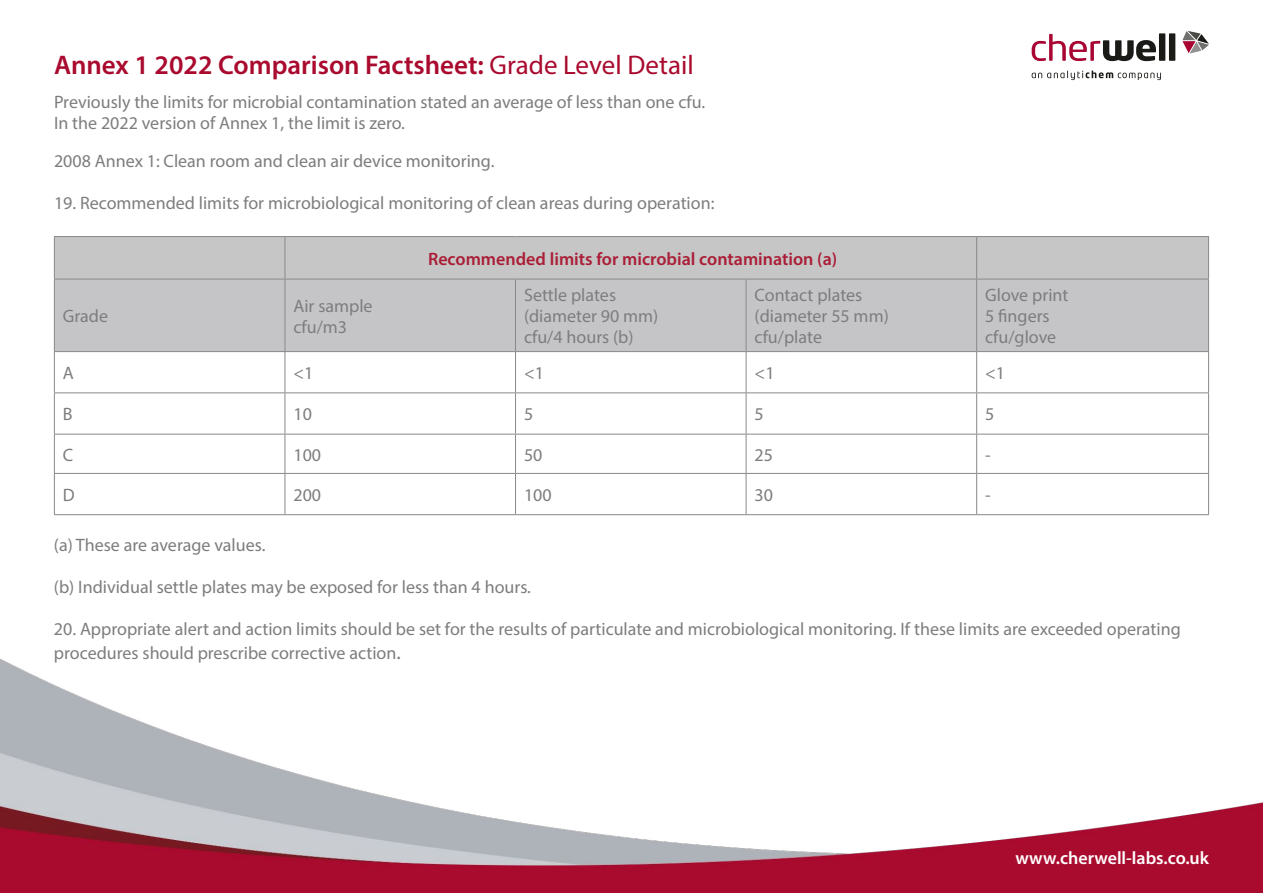
<style>
.page{position:relative;width:1263px;height:893px;background:#fff}
.page>*{position:absolute;margin:0;border:0;box-sizing:border-box;transform-origin:0 0}
.t1{font:600 27px "Myriad Pro";color:#a90a2e}
.t2{font:18px/21px "Myriad Pro";color:#7e7d7e}
.t3{font:600 18px "Myriad Pro";color:#aa1e37}
.t4{font:600 18px "Myriad Pro";color:#fff}
.s1{font-weight:400}
.s2{font-size:21px}
</style>
<div class="page">
<img style="left:0;top:659px;width:1263px;height:234px">
<svg style="left:1032px;top:71px;width:129px;height:9px"></svg>
<svg style="left:1032px;top:33px;width:143px;height:28px"></svg>
<svg style="left:1182px;top:31px;width:27px;height:23px"></svg>
<div style="left:55px;top:237px;width:1153px;height:42px;background:#c6c6c6"></div>
<div style="left:55px;top:280px;width:1153px;height:71px;background:#c5c5c8"></div>
<hr style="left:54px;top:279px;width:1px;height:72px;background:#878989">
<hr style="left:285px;top:279px;width:1px;height:72px;background:#878989">
<hr style="left:515px;top:279px;width:1px;height:72px;background:#878989">
<hr style="left:746px;top:279px;width:1px;height:72px;background:#878989">
<hr style="left:976px;top:279px;width:1px;height:72px;background:#878989">
<hr style="left:1208px;top:279px;width:1px;height:72px;background:#878989">
<hr style="left:54px;top:351px;width:231px;height:1px;background:#878989">
<hr style="left:54px;top:352px;width:1px;height:40px;background:#878989">
<hr style="left:285px;top:351px;width:230px;height:1px;background:#878989">
<hr style="left:285px;top:352px;width:1px;height:40px;background:#878989">
<hr style="left:515px;top:351px;width:231px;height:1px;background:#878989">
<hr style="left:515px;top:352px;width:1px;height:40px;background:#878989">
<hr style="left:746px;top:351px;width:231px;height:1px;background:#878989">
<hr style="left:746px;top:352px;width:1px;height:40px;background:#878989">
<hr style="left:977px;top:351px;width:232px;height:1px;background:#878989">
<hr style="left:976px;top:352px;width:1px;height:40px;background:#878989">
<hr style="left:1208px;top:352px;width:1px;height:40px;background:#878989">
<hr style="left:54px;top:392px;width:231px;height:1px;background:#878989">
<hr style="left:54px;top:393px;width:1px;height:41px;background:#878989">
<hr style="left:285px;top:392px;width:230px;height:1px;background:#878989">
<hr style="left:285px;top:393px;width:1px;height:41px;background:#878989">
<hr style="left:515px;top:392px;width:231px;height:1px;background:#878989">
<hr style="left:515px;top:393px;width:1px;height:41px;background:#878989">
<hr style="left:746px;top:392px;width:231px;height:1px;background:#878989">
<hr style="left:746px;top:393px;width:1px;height:41px;background:#878989">
<hr style="left:977px;top:392px;width:232px;height:1px;background:#878989">
<hr style="left:976px;top:393px;width:1px;height:41px;background:#878989">
<hr style="left:1208px;top:393px;width:1px;height:41px;background:#878989">
<hr style="left:54px;top:434px;width:231px;height:1px;background:#878989">
<hr style="left:54px;top:434px;width:1px;height:39px;background:#878989">
<hr style="left:285px;top:434px;width:230px;height:1px;background:#878989">
<hr style="left:285px;top:434px;width:1px;height:39px;background:#878989">
<hr style="left:515px;top:434px;width:231px;height:1px;background:#878989">
<hr style="left:515px;top:434px;width:1px;height:39px;background:#878989">
<hr style="left:746px;top:434px;width:231px;height:1px;background:#878989">
<hr style="left:746px;top:434px;width:1px;height:39px;background:#878989">
<hr style="left:977px;top:434px;width:232px;height:1px;background:#878989">
<hr style="left:976px;top:434px;width:1px;height:39px;background:#878989">
<hr style="left:1208px;top:434px;width:1px;height:39px;background:#878989">
<hr style="left:54px;top:473px;width:231px;height:1px;background:#878989">
<hr style="left:54px;top:474px;width:1px;height:40px;background:#878989">
<hr style="left:285px;top:473px;width:230px;height:1px;background:#878989">
<hr style="left:285px;top:474px;width:1px;height:40px;background:#878989">
<hr style="left:515px;top:473px;width:231px;height:1px;background:#878989">
<hr style="left:515px;top:474px;width:1px;height:40px;background:#878989">
<hr style="left:746px;top:473px;width:231px;height:1px;background:#878989">
<hr style="left:746px;top:474px;width:1px;height:40px;background:#878989">
<hr style="left:977px;top:473px;width:232px;height:1px;background:#878989">
<hr style="left:976px;top:474px;width:1px;height:40px;background:#878989">
<hr style="left:1208px;top:474px;width:1px;height:40px;background:#878989">
<hr style="left:54px;top:514px;width:231px;height:1px;background:#878989">
<hr style="left:285px;top:514px;width:230px;height:1px;background:#878989">
<hr style="left:515px;top:514px;width:231px;height:1px;background:#878989">
<hr style="left:746px;top:514px;width:231px;height:1px;background:#878989">
<hr style="left:977px;top:514px;width:232px;height:1px;background:#878989">
<hr style="left:54px;top:236px;width:231px;height:1px;background:#878989">
<hr style="left:54px;top:237px;width:1px;height:42px;background:#878989">
<hr style="left:285px;top:236px;width:230px;height:1px;background:#878989">
<hr style="left:285px;top:237px;width:1px;height:42px;background:#878989">
<hr style="left:515px;top:236px;width:231px;height:1px;background:#878989">
<hr style="left:746px;top:236px;width:231px;height:1px;background:#878989">
<hr style="left:977px;top:236px;width:232px;height:1px;background:#878989">
<hr style="left:976px;top:237px;width:1px;height:42px;background:#878989">
<hr style="left:1208px;top:237px;width:1px;height:42px;background:#878989">
<hr style="left:54px;top:279px;width:231px;height:1px;background:#878989">
<hr style="left:285px;top:279px;width:230px;height:1px;background:#878989">
<hr style="left:515px;top:279px;width:231px;height:1px;background:#878989">
<hr style="left:746px;top:279px;width:231px;height:1px;background:#878989">
<hr style="left:977px;top:279px;width:232px;height:1px;background:#878989">
<h1 class="t1" style="left:54px;top:48px;width:641px">Annex 1 2022 Comparison Factsheet: <span class="s1">Grade Level Detail</span></h1>
<p class="t2" style="left:54px;top:91px;width:653px">Previously the limits for microbial contamination stated an average of less than one cfu.<br>In the 2022 version of Annex 1, the limit is zero.</p>
<p class="t2" style="left:54px;top:150px;width:442px">2008 Annex 1: Clean room and clean air device monitoring.</p>
<p class="t2" style="left:54px;top:192px;width:662px">19. Recommended limits for microbiological monitoring of clean areas during operation:</p>
<p class="t3" style="left:428px;top:247px;width:411px">Recommended limits for microbial contamination (a)</p>
<p class="t2" style="left:63px;top:305px;width:47px">Grade</p>
<p class="t2" style="left:293px;top:295px;width:81px">Air sample cfu/m3</p>
<p class="t2" style="left:524px;top:284px;width:136px">Settle plates (diameter 90 mm) cfu/4 hours (b)</p>
<p class="t2" style="left:755px;top:284px;width:136px">Contact plates (diameter 55 mm) cfu/plate</p>
<p class="t2" style="left:985px;top:284px;width:85px">Glove print<br>5 fingers cfu/glove</p>
<p class="t2" style="left:63px;top:362px;width:13px">A</p>
<p class="t2" style="left:293px;top:362px;width:21px">&lt;1</p>
<p class="t2" style="left:524px;top:362px;width:21px">&lt;1</p>
<p class="t2" style="left:755px;top:362px;width:21px">&lt;1</p>
<p class="t2" style="left:985px;top:362px;width:21px">&lt;1</p>
<p class="t2" style="left:63px;top:403px;width:11px">B</p>
<p class="t2" style="left:293px;top:403px;width:20px">10</p>
<p class="t2" style="left:524px;top:403px;width:11px">5</p>
<p class="t2" style="left:755px;top:403px;width:11px">5</p>
<p class="t2" style="left:985px;top:403px;width:11px">5</p>
<p class="t2" style="left:63px;top:444px;width:12px">C</p>
<p class="t2" style="left:293px;top:444px;width:29px">100</p>
<p class="t2" style="left:524px;top:444px;width:20px">50</p>
<p class="t2" style="left:755px;top:444px;width:20px">25</p>
<p class="t2" style="left:985px;top:444px;width:7px">-</p>
<p class="t2" style="left:63px;top:484px;width:13px">D</p>
<p class="t2" style="left:293px;top:484px;width:29px">200</p>
<p class="t2" style="left:524px;top:484px;width:29px">100</p>
<p class="t2" style="left:755px;top:484px;width:20px">30</p>
<p class="t2" style="left:985px;top:484px;width:7px">-</p>
<p class="t2" style="left:54px;top:534px;width:213px">(a) These are average values.</p>
<p class="t2" style="left:54px;top:576px;width:478px">(b) Individual settle plates may be exposed for less than 4 hours.</p>
<p class="t2" style="left:54px;top:617px;width:1128px;line-height:24px">20. Appropriate alert and action limits should be set for the results of particulate and microbiological monitoring. If these limits are exceeded operating procedures should prescribe corrective action<span class="s2">.</span></p>
<p class="t4" style="left:1015px;top:847px;width:195px">www.cherwell-labs.co.uk</p>
</div>
